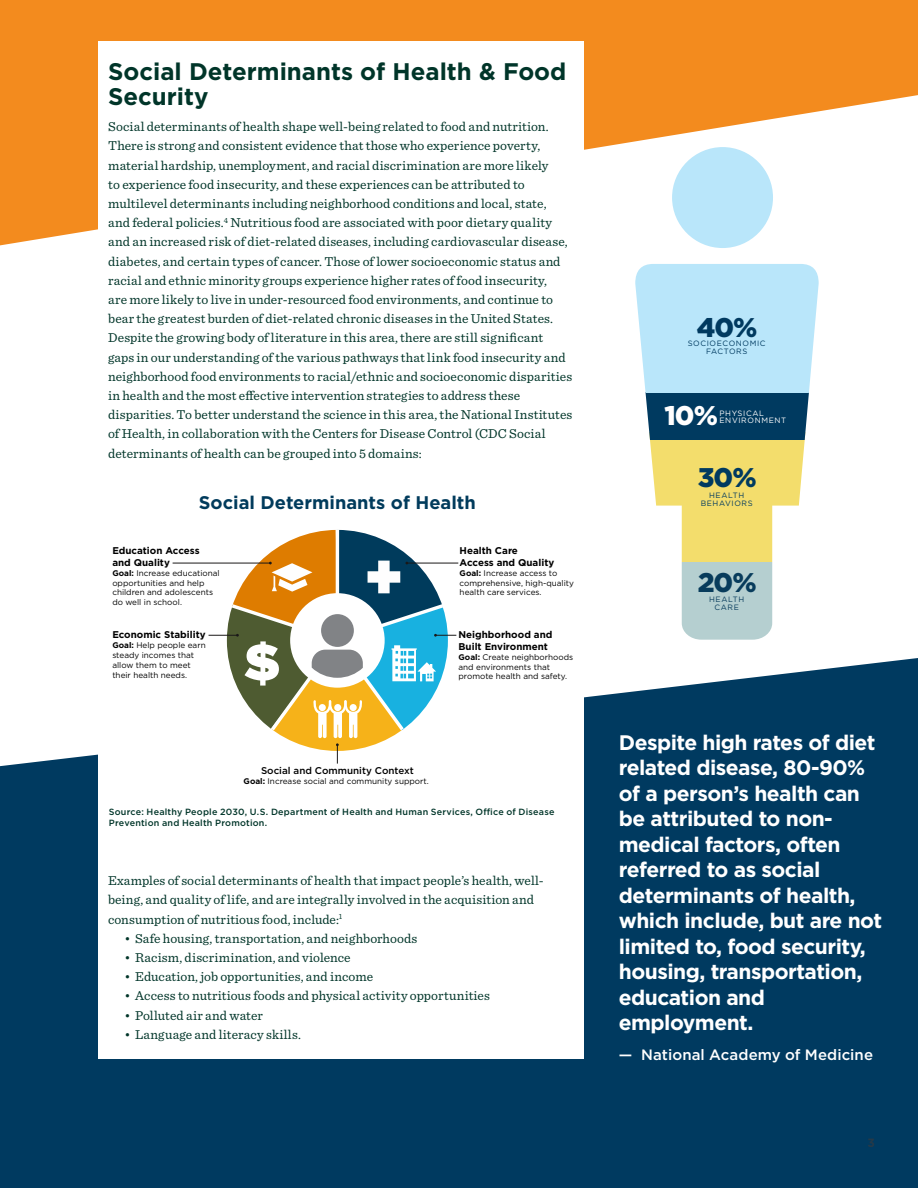
<style>
.page{position:relative;width:918px;height:1188px;background:#fff}
.page>*{position:absolute;margin:0;border:0;box-sizing:border-box;transform-origin:0 0}
.t1{font:900 27px "Gotham";color:#003a60}
.t2{font:900 27px "Gotham";color:#fff}
.t3{font:900 27px "Gotham";color:#083c5c}
.t4{font:700 24px/25.5px "Gotham";color:#003529}
.t5{font:700 21px/25.5px "Gotham";letter-spacing:-.025em;color:#fff}
.t6{font:700 18.3px "Gotham";color:#003b5c}
.t7{font:500 15px "Gotham";letter-spacing:.005em;color:#fff}
.t8{font:13.5px/19.2px "Sentinel";letter-spacing:.01em;color:#003529}
.t9{font:700 12px "Gotham";color:#253948}
.t10{font:700 9.75px/11.7px "Gotham";color:#000}
.t11{font:500 9.75px "Gotham";color:#000}
.t12{font:500 9px/10.5px "Gotham";letter-spacing:.025em;color:#003529}
.t13{font:8.1px/9.8px "Gotham";color:#000}
.t14{font:7.65px/7.6px "Gotham";letter-spacing:.08em;color:#003a60;text-align:center}
.t15{font:7.65px/7.6px "Gotham";letter-spacing:.08em;color:#fff}
.t16{font:7.65px/7.6px "Gotham";letter-spacing:.08em;color:#083c5c;text-align:center}
.s1{font-weight:700}
</style>
<div class="page">
<div style="left:0;top:658px;width:918px;height:530px;background:#003a60"></div>
<svg style="left:0;top:0;width:918px;height:245px;fill:#f38b1e"></svg>
<div style="left:98px;top:41px;width:485px;height:1017px;background:#fff"></div>
<hr style="left:173px;top:563px;width:97px;height:1px;background:#1a1818">
<hr style="left:407px;top:563px;width:51px;height:1px;background:#1a1818">
<svg style="left:209px;top:530px;width:247px;height:234px"></svg>
<div style="left:662px;top:137px;width:121px;height:121px;border:19px solid #fff;border-radius:50%"></div>
<div style="left:681px;top:562px;width:92px;height:78px;background:#b5cfd0"></div>
<svg style="left:650px;top:440px;width:155px;height:122px;fill:#f3dd6c"></svg>
<div style="left:635px;top:393px;width:174px;height:47px;background:#003a60"></div>
<svg style="left:635px;top:147px;width:184px;height:246px;fill:#b9e6fa"></svg>
<h2 class="t4" style="left:108px;top:58px;width:460px">Social Determinants of Health &amp; Food<br>Security</h2>
<p class="t8" style="left:108px;top:116px;width:466px">Social determinants of health shape well-being related to food and nutrition.<br>There is strong and consistent evidence that those who experience poverty, material hardship, unemployment, and racial discrimination are more likely<br>to experience food insecurity, and these experiences can be attributed to multilevel determinants including neighborhood conditions and local, state,<br>and federal policies.<sup>4</sup> Nutritious food are associated with poor dietary quality and an increased risk of diet-related diseases, including cardiovascular disease, diabetes, and certain types of cancer. Those of lower socioeconomic status and racial and ethnic minority groups experience higher rates of food insecurity,<br>are more likely to live in under-resourced food environments, and continue to bear the greatest burden of diet-related chronic diseases in the United States.<br>Despite the growing body of literature in this area, there are still significant gaps in our understanding of the various pathways that link food insecurity and neighborhood food environments to racial/ethnic and socioeconomic disparities in health and the most effective intervention strategies to address these disparities. To better understand the science in this area, the National Institutes of Health, in collaboration with the Centers for Disease Control (CDC Social determinants of health can be grouped into 5 domains:</p>
<h3 class="t6" style="left:199px;top:490px;width:278px">Social Determinants of Health</h3>
<p class="t10" style="left:460px;top:545px;width:96px">Health Care<br>Access and Quality</p>
<p class="t13" style="left:460px;top:568px;width:116px"><span class="s1">Goal:</span> Increase access to comprehensive, high-quality health care services.</p>
<p class="t10" style="left:459px;top:629px;width:95px">Neighborhood and<br>Built Environment</p>
<p class="t13" style="left:459px;top:652px;width:116px"><span class="s1">Goal:</span> Create neighborhoods and environments that promote health and safety.</p>
<p class="t10" style="left:112px;top:545px;width:89px">Education Access and Quality</p>
<p class="t13" style="left:112px;top:568px;width:109px"><span class="s1">Goal:</span> Increase educational opportunities and help children and adolescents do well in school.</p>
<p class="t10" style="left:112px;top:629px;width:95px">Economic Stability</p>
<p class="t13" style="left:112px;top:640px;width:95px"><span class="s1">Goal:</span> Help people earn steady incomes that allow them to meet their health needs.</p>
<p class="t11" style="left:261px;top:764px;width:154px">Social and Community Context</p>
<p class="t13" style="left:244px;top:776px;width:187px"><span class="s1">Goal:</span> Increase social and community support.</p>
<p class="t12" style="left:109px;top:807px;width:447px">Source: Healthy People 2030, U.S. Department of Health and Human Services, Office of Disease<br>Prevention and Health Promotion.</p>
<p class="t8" style="left:108px;top:870px;width:437px">Examples of social determinants of health that impact people’s health, well&shy;being, and quality of life, and are integrally involved in the acquisition and consumption of nutritious food, include:<sup>1</sup></p>
<p class="t8" style="left:124px;top:928px;width:294px">• Safe housing, transportation, and neighborhoods</p>
<p class="t8" style="left:124px;top:947px;width:228px">• Racism, discrimination, and violence</p>
<p class="t8" style="left:124px;top:966px;width:250px">• Education, job opportunities, and income</p>
<p class="t8" style="left:124px;top:986px;width:367px">• Access to nutritious foods and physical activity opportunities</p>
<p class="t8" style="left:124px;top:1005px;width:140px">• Polluted air and water</p>
<p class="t8" style="left:124px;top:1024px;width:178px">• Language and literacy skills.</p>
<h1 class="t1" style="left:697px;top:311px;width:62px">40%</h1>
<p class="t14" style="left:688px;top:340px;width:79px">SOCIOECONOMIC<br>FACTORS</p>
<h1 class="t2" style="left:664px;top:400px;width:55px">10%</h1>
<p class="t15" style="left:720px;top:409px;width:68px">PHYSICAL<br>ENVIRONMENT</p>
<h1 class="t1" style="left:698px;top:462px;width:60px">30%</h1>
<p class="t14" style="left:701px;top:491px;width:53px">HEALTH<br>BEHAVIORS</p>
<h1 class="t3" style="left:698px;top:567px;width:60px">20%</h1>
<p class="t16" style="left:709px;top:596px;width:37px">HEALTH<br>CARE</p>
<p class="t5" style="left:619px;top:729px;width:265px">Despite high rates of diet related disease, 80-90% of a person’s health can be attributed to non&shy;medical factors, often referred to as social determinants of health, which include, but are not limited to, food security, housing, transportation, education and employment.</p>
<p class="t7" style="left:619px;top:1045px;width:256px">— National Academy of Medicine</p>
<p class="t9" style="left:868px;top:1134px;width:9px">3</p>
</div>
